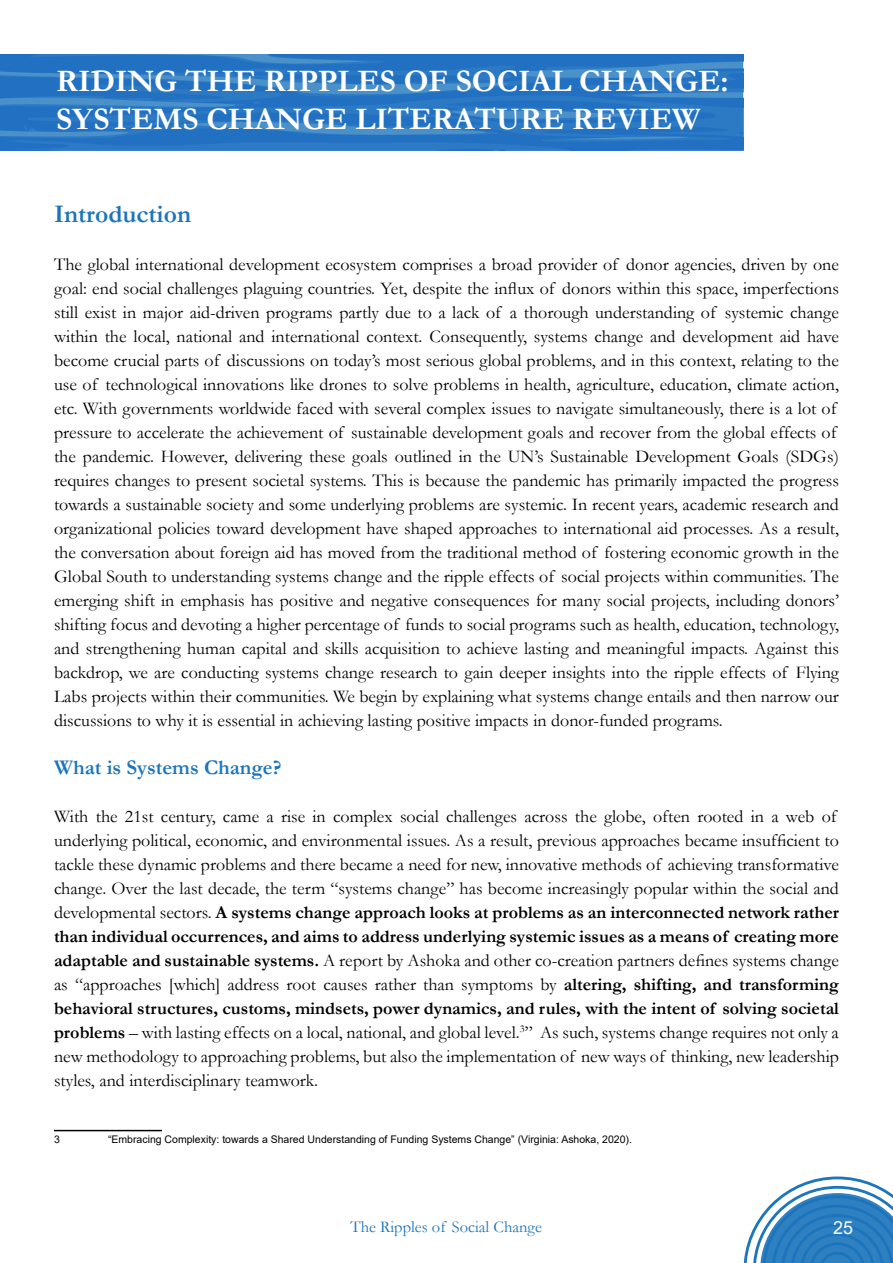
<style>
.page{position:relative;width:893px;height:1263px;background:#fff}
.page>*{position:absolute;margin:0;border:0;box-sizing:border-box;transform-origin:0 0}
.t1{font:700 31.5px/37.8px "Garamond";color:#fff}
.t2{font:700 25.5px "Garamond";color:#1c75bc}
.t3{font:700 21px "Garamond";color:#1c75bc}
.t4{font:18px/24px "Garamond";color:#000}
.t5{font:18px "Arial";color:#fff}
.t6{font:16.5px "Garamond";color:#1c75bc}
.t7{font:10.5px "Arial";color:#000}
.s1{font-weight:700}
</style>
<div class="page">
<svg style="left:743px;top:1176px;width:150px;height:87px"></svg>
<hr style="left:54px;top:1130px;width:108px;height:1px;background:#000">
<svg style="left:0;top:54px;width:743px;height:97px;background:#2a77c3"></svg>
<h1 class="t1" style="left:56px;top:62px;width:674px">RIDING THE RIPPLES OF SOCIAL CHANGE:<br>SYSTEMS CHANGE LITERATURE REVIEW</h1>
<h2 class="t2" style="left:54px;top:200px;width:139px">Introduction</h2>
<p class="t4" style="left:54px;top:253px;width:786px">The global international development ecosystem comprises a broad provider of donor agencies, driven by one goal: end social challenges plaguing countries. Yet, despite the influx of donors within this space, imperfections still exist in major aid-driven programs partly due to a lack of a thorough understanding of systemic change within the local, national and international context. Consequently, systems change and development aid have become crucial parts of discussions on today’s most serious global problems, and in this context, relating to the use of technological innovations like drones to solve problems in health, agriculture, education, climate action, etc. With governments worldwide faced with several complex issues to navigate simultaneously, there is a lot of pressure to accelerate the achievement of sustainable development goals and recover from the global effects of the pandemic. However, delivering these goals outlined in the UN’s Sustainable Development Goals (SDGs) requires changes to present societal systems. This is because the pandemic has primarily impacted the progress towards a sustainable society and some underlying problems are systemic. In recent years, academic research and organizational policies toward development have shaped approaches to international aid processes. As a result, the conversation about foreign aid has moved from the traditional method of fostering economic growth in the Global South to understanding systems change and the ripple effects of social projects within communities. The emerging shift in emphasis has positive and negative consequences for many social projects, including donors’ shifting focus and devoting a higher percentage of funds to social programs such as health, education, technology, and strengthening human capital and skills acquisition to achieve lasting and meaningful impacts. Against this backdrop, we are conducting systems change research to gain deeper insights into the ripple effects of Flying Labs projects within their communities. We begin by explaining what systems change entails and then narrow our discussions to why it is essential in achieving lasting positive impacts in donor-funded programs.</p>
<p class="t3" style="left:54px;top:756px;width:229px">What is Systems Change?</p>
<p class="t4" style="left:54px;top:805px;width:786px">With the 21st century, came a rise in complex social challenges across the globe, often rooted in a web of underlying political, economic, and environmental issues. As a result, previous approaches became insufficient to tackle these dynamic problems and there became a need for new, innovative methods of achieving transformative change. Over the last decade, the term “systems change” has become increasingly popular within the social and developmental sectors. <span class="s1">A systems change approach looks at problems as an interconnected network rather than individual occurrences, and aims to address underlying systemic issues as a means of creating more adaptable and sustainable systems.</span> A report by Ashoka and other co-creation partners defines systems change as “approaches [which] address root causes rather than symptoms by <span class="s1">altering, shifting, and transforming behavioral structures, customs, mindsets, power dynamics, and rules, with the intent of solving societal problems</span> – with lasting effects on a local, national, and global level.<sup>3</sup>” As such, systems change requires not only a new methodology to approaching problems, but also the implementation of new ways of thinking, new leadership styles, and interdisciplinary teamwork.</p>
<p class="t7" style="left:54px;top:1134px;width:7px">3</p>
<p class="t7" style="left:108px;top:1134px;width:525px">“Embracing Complexity: towards a Shared Understanding of Funding Systems Change” (Virginia: Ashoka, 2020).</p>
<p class="t6" style="left:350px;top:1218px;width:193px">The Ripples of Social Change</p>
<p class="t5" style="left:833px;top:1218px;width:22px">25</p>
</div>
